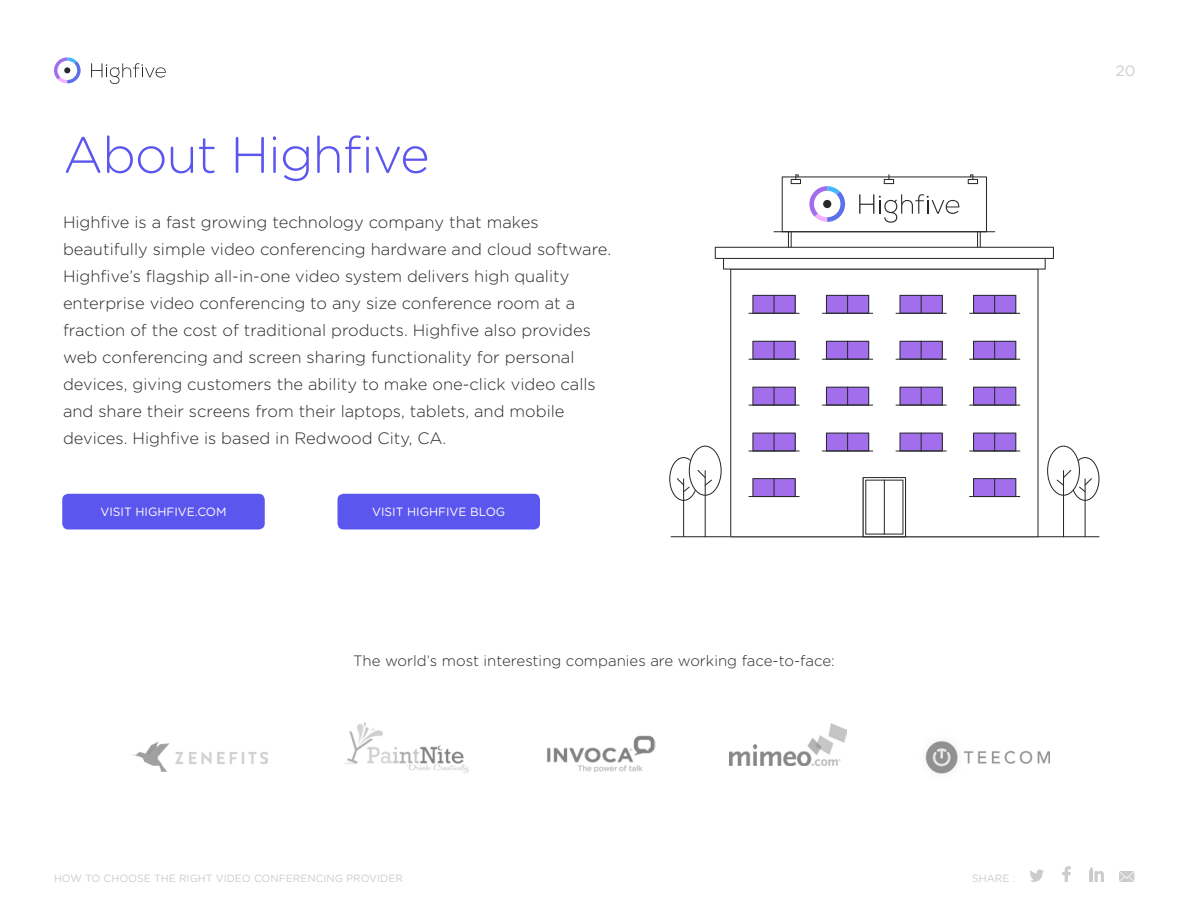
<style>
.page{position:relative;width:1188px;height:918px;background:#fff}
.page>*{position:absolute;margin:0;border:0;box-sizing:border-box;transform-origin:0 0}
.t1{font:300 51px "Gotham Rounded";letter-spacing:-.02em;color:#5b56ee}
.t2{font:300 16.5px/27px "Gotham Rounded";color:#26292b}
.t3{font:300 15px "Gotham Rounded";color:#26292b}
.t4{font:15px "Gotham Rounded";color:#ccc}
.t5{font:12px "Gotham Rounded";color:#fff}
.t6{font:10.5px "Gotham Rounded";color:#ccc}
</style>
<div class="page">
<svg style="left:54px;top:57px;width:27px;height:26px"></svg>
<svg style="left:91px;top:63px;width:75px;height:21px"></svg>
<svg style="left:1030px;top:869px;width:14px;height:13px"></svg>
<svg style="left:1062px;top:866px;width:9px;height:16px"></svg>
<svg style="left:1090px;top:867px;width:14px;height:15px"></svg>
<div style="left:62px;top:494px;width:203px;height:35px;background:#5b56ee;border-radius:6px"></div>
<div style="left:338px;top:494px;width:202px;height:35px;background:#5b56ee;border-radius:6px"></div>
<img style="left:730px;top:723px;width:116px;height:43px">
<img style="left:925px;top:740px;width:125px;height:34px">
<img style="left:345px;top:722px;width:125px;height:51px">
<img style="left:547px;top:735px;width:108px;height:37px">
<img style="left:131px;top:742px;width:136px;height:30px">
<hr style="left:671px;top:536px;width:428px;height:1px;background:#26292b">
<svg style="left:730px;top:270px;width:309px;height:267px"></svg>
<hr style="left:748px;top:313px;width:52px;height:1px;background:#26292b">
<svg style="left:752px;top:295px;width:44px;height:19px"></svg>
<hr style="left:748px;top:359px;width:52px;height:1px;background:#26292b">
<svg style="left:752px;top:341px;width:44px;height:19px"></svg>
<hr style="left:748px;top:405px;width:52px;height:1px;background:#26292b">
<svg style="left:752px;top:387px;width:44px;height:19px"></svg>
<hr style="left:748px;top:450px;width:52px;height:2px;background:#26292b">
<svg style="left:752px;top:433px;width:44px;height:19px"></svg>
<hr style="left:822px;top:313px;width:51px;height:1px;background:#26292b">
<svg style="left:826px;top:295px;width:43px;height:18px"></svg>
<hr style="left:822px;top:359px;width:51px;height:1px;background:#26292b">
<svg style="left:826px;top:341px;width:43px;height:19px"></svg>
<hr style="left:822px;top:405px;width:51px;height:1px;background:#26292b">
<svg style="left:826px;top:387px;width:43px;height:19px"></svg>
<hr style="left:822px;top:450px;width:51px;height:2px;background:#26292b">
<svg style="left:826px;top:433px;width:43px;height:19px"></svg>
<hr style="left:896px;top:313px;width:51px;height:1px;background:#26292b">
<svg style="left:899px;top:295px;width:44px;height:19px"></svg>
<hr style="left:896px;top:359px;width:51px;height:1px;background:#26292b">
<svg style="left:899px;top:341px;width:44px;height:19px"></svg>
<hr style="left:896px;top:405px;width:51px;height:1px;background:#26292b">
<svg style="left:899px;top:387px;width:44px;height:19px"></svg>
<hr style="left:896px;top:450px;width:51px;height:2px;background:#26292b">
<svg style="left:899px;top:433px;width:44px;height:19px"></svg>
<hr style="left:969px;top:313px;width:51px;height:1px;background:#26292b">
<svg style="left:973px;top:295px;width:43px;height:19px"></svg>
<hr style="left:969px;top:359px;width:51px;height:1px;background:#26292b">
<svg style="left:973px;top:341px;width:43px;height:19px"></svg>
<hr style="left:969px;top:405px;width:51px;height:1px;background:#26292b">
<svg style="left:973px;top:387px;width:43px;height:19px"></svg>
<hr style="left:969px;top:450px;width:51px;height:2px;background:#26292b">
<svg style="left:973px;top:433px;width:43px;height:19px"></svg>
<hr style="left:748px;top:496px;width:52px;height:1px;background:#26292b">
<svg style="left:752px;top:478px;width:44px;height:18px"></svg>
<hr style="left:969px;top:496px;width:51px;height:1px;background:#26292b">
<svg style="left:973px;top:478px;width:43px;height:18px"></svg>
<svg style="left:863px;top:477px;width:43px;height:60px"></svg>
<hr style="left:884px;top:480px;width:1px;height:55px;background:#26292b">
<hr style="left:683px;top:478px;width:1px;height:59px;background:#26292b">
<hr style="left:705px;top:470px;width:1px;height:67px;background:#26292b">
<svg style="left:669px;top:446px;width:53px;height:55px"></svg>
<hr style="left:1085px;top:478px;width:1px;height:59px;background:#26292b">
<hr style="left:1063px;top:470px;width:1px;height:67px;background:#26292b">
<svg style="left:1047px;top:446px;width:53px;height:55px"></svg>
<svg style="left:715px;top:174px;width:339px;height:96px"></svg>
<svg style="left:1119px;top:871px;width:15px;height:11px"></svg>
<h1 class="t1" style="left:63px;top:121px;width:368px">About Highfive</h1>
<p class="t2" style="left:63px;top:208px;width:550px">Highfive is a fast growing technology company that makes beautifully simple video conferencing hardware and cloud software.<br>Highfive’s flagship all-in-one video system delivers high quality enterprise video conferencing to any size conference room at a fraction of the cost of traditional products. Highfive also provides web conferencing and screen sharing functionality for personal devices, giving customers the ability to make one-click video calls and share their screens from their laptops, tablets, and mobile devices. Highfive is based in Redwood City, CA.</p>
<p class="t5" style="left:100px;top:504px;width:128px">VISIT HIGHFIVE.COM</p>
<p class="t5" style="left:372px;top:504px;width:135px">VISIT HIGHFIVE BLOG</p>
<p class="t3" style="left:353px;top:651px;width:483px">The world’s most interesting companies are working face-to-face:</p>
<p class="t6" style="left:54px;top:872px;width:351px">HOW TO CHOOSE THE RIGHT VIDEO CONFERENCING PROVIDER</p>
<p class="t4" style="left:1116px;top:60px;width:21px">20</p>
<p class="t6" style="left:972px;top:872px;width:45px">SHARE :</p>
</div>
